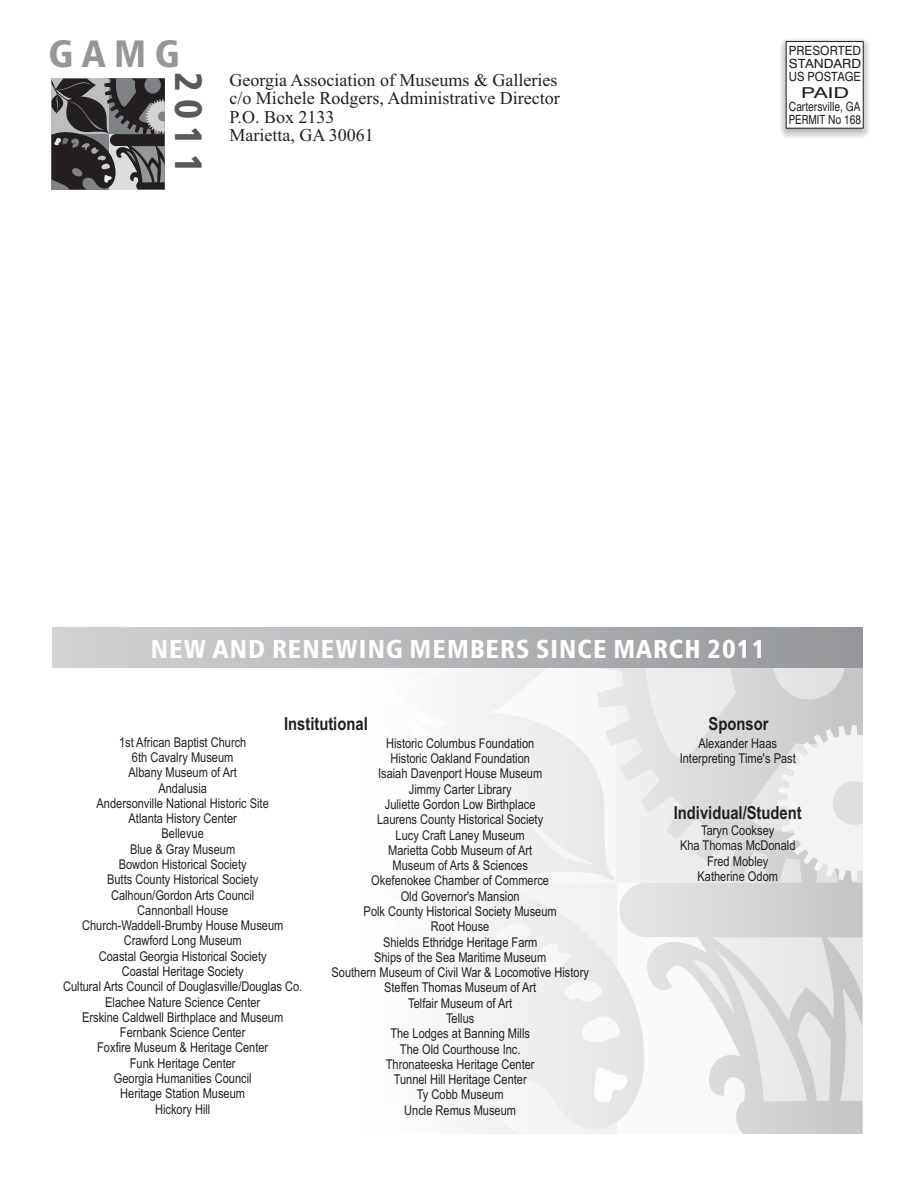
<style>
.page{position:relative;width:918px;height:1188px;background:#fff}
.page>*{position:absolute;margin:0;border:0;box-sizing:border-box;transform-origin:0 0}
.t1{font:38.25px "Humanist 777 BT Black Condensed B";color:#949698}
.t2{font:38.25px "Humanist 777 BT Black Condensed B";color:#58595b}
.t3{font:26.1px "Humanist 777 BT Black Condensed B";letter-spacing:.04em;color:#fff}
.t4{font:18px/18px "Times New Roman";color:#231f20}
.t5{font:700 18px "Arial Narrow";color:#231f20}
.t6{font:15px "Swiss 721 BT";color:#231f20;scale:1.48 1}
.t7{font:13.5px/15.3px "Arial Narrow";color:#231f20;text-align:center}
.t8{font:12.75px/13px "Swiss 721 BT";color:#231f20;scale:.96 1}
.t9{font:12.75px "Swiss 721 BT";color:#231f20;scale:.82 1}
.t10{font:12.75px "Swiss 721 BT";color:#231f20;scale:.8 1}
.t11{font:12.75px "Swiss 721 BT";color:#231f20;scale:.91 1}
</style>
<div class="page">
<div style="left:781px;top:39px;width:88px;height:98px;border:15px solid #f2f2f3"></div>
<div style="left:782px;top:40px;width:86px;height:96px;border:13px solid #e9eaeb"></div>
<svg style="left:785px;top:41px;width:79px;height:88px"></svg>
<svg style="left:52px;top:78px;width:113px;height:112px;background:#5b595b"></svg>
<svg style="left:472px;top:668px;width:391px;height:466px;fill:#ebebec"></svg>
<div style="left:53px;top:627px;width:810px;height:41px;background:linear-gradient(to right,#d1d3d5,#939699)"></div>
<h1 class="t1" style="left:49px;top:37px;width:132px">GAMG</h1>
<h1 class="t2" style="left:204px;top:72px;width:104px;rotate:90deg">2011</h1>
<h3 class="t4" style="left:230px;top:73px;width:332px">Georgia Association of Museums &amp; Galleries c/o Michele Rodgers, Administrative Director<br>P.O. Box 2133<br>Marietta, GA 30061</h3>
<p class="t8" style="left:789px;top:45px;width:77px">PRESORTED<br>STANDARD</p>
<p class="t11" style="left:789px;top:72px;width:81px">US POSTAGE</p>
<p class="t6" style="left:801px;top:87px;width:34px">PAID</p>
<p class="t9" style="left:789px;top:101px;width:89px">Cartersville, GA</p>
<p class="t10" style="left:789px;top:115px;width:92px">PERMIT No 168</p>
<h2 class="t3" style="left:151px;top:638px;width:616px">NEW AND RENEWING MEMBERS SINCE MARCH 2011</h2>
<h3 class="t5" style="left:284px;top:717px;width:85px">Institutional</h3>
<h3 class="t5" style="left:709px;top:717px;width:61px">Sponsor</h3>
<p class="t7" style="left:97px;top:736px;width:174px">1st African Baptist Church<br>6th Cavalry Museum<br>Albany Museum of Art<br>Andalusia<br>Andersonville National Historic Site<br>Atlanta History Center<br>Bellevue<br>Blue &amp; Gray Museum<br>Bowdon Historical Society<br>Butts County Historical Society<br>Calhoun/Gordon Arts Council<br>Cannonball House</p>
<p class="t7" style="left:63px;top:934px;width:241px">Crawford Long Museum<br>Coastal Georgia Historical Society<br>Coastal Heritage Society<br>Cultural Arts Council of Douglasville/Douglas Co.<br>Elachee Nature Science Center</p>
<p class="t7" style="left:120px;top:1026px;width:127px">Fernbank Science Center</p>
<p class="t7" style="left:114px;top:1057px;width:139px">Funk Heritage Center<br>Georgia Humanities Council<br>Heritage Station Museum<br>Hickory Hill</p>
<p class="t7" style="left:82px;top:919px;width:203px">Church-Waddell-Brumby House Museum</p>
<p class="t7" style="left:82px;top:1011px;width:203px">Erskine Caldwell Birthplace and Museum</p>
<p class="t7" style="left:97px;top:1041px;width:173px">Foxfire Museum &amp; Heritage Center</p>
<p class="t7" style="left:386px;top:737px;width:150px">Historic Columbus Foundation<br>Historic Oakland Foundation</p>
<p class="t7" style="left:371px;top:767px;width:179px">Isaiah Davenport House Museum<br>Jimmy Carter Library<br>Juliette Gordon Low Birthplace<br>Laurens County Historical Society<br>Lucy Craft Laney Museum<br>Marietta Cobb Museum of Art<br>Museum of Arts &amp; Sciences<br>Okefenokee Chamber of Commerce<br>Old Governor's Mansion</p>
<p class="t7" style="left:332px;top:920px;width:259px">Root House<br>Shields Ethridge Heritage Farm<br>Ships of the Sea Maritime Museum<br>Southern Museum of Civil War &amp; Locomotive History<br>Steffen Thomas Museum of Art<br>Telfair Museum of Art<br>Tellus<br>The Lodges at Banning Mills<br>The Old Courthouse Inc.<br>Thronateeska Heritage Center<br>Tunnel Hill Heritage Center<br>Ty Cobb Museum<br>Uncle Remus Museum</p>
<p class="t7" style="left:364px;top:905px;width:195px">Polk County Historical Society Museum</p>
<p class="t7" style="left:680px;top:737px;width:118px">Alexander Haas<br>Interpreting Time's Past</p>
<h3 class="t5" style="left:674px;top:806px;width:129px">Individual/Student</h3>
<p class="t7" style="left:680px;top:824px;width:117px">Taryn Cooksey<br>Kha Thomas McDonald<br>Fred Mobley<br>Katherine Odom</p>
</div>
